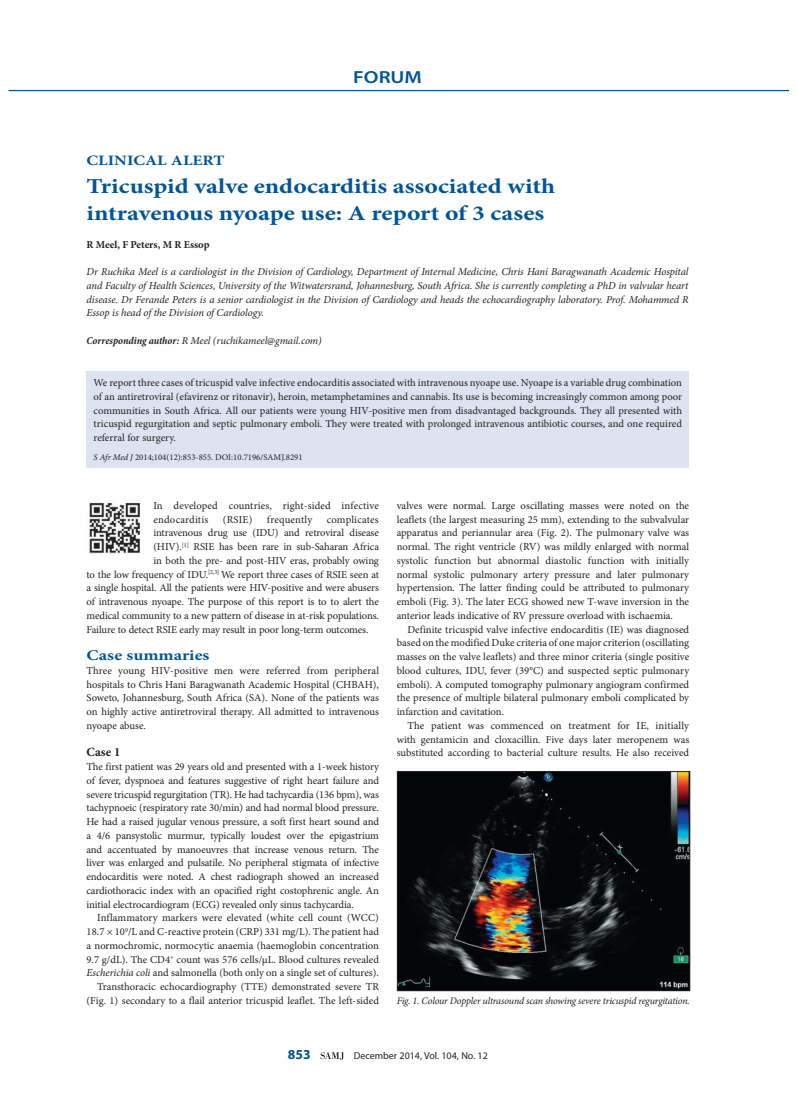
<style>
.page{position:relative;width:797px;height:1105px;background:#fff}
.page>*{position:absolute;margin:0;border:0;box-sizing:border-box;transform-origin:0 0}
.t1{font:700 21.25px/27.5px "Minion Pro";color:#015597;scale:1.2 1}
.t2{font:600 17.5px "Myriad Pro";color:#015597;scale:1.2 1}
.t3{font:700 15px "Minion Pro";color:#015597;scale:1.2 1}
.t4{font:700 14.38px "Minion Pro";color:#015597;scale:1.2 1}
.t5{font:700 13.75px "Myriad Pro";color:#015597}
.t6{font:700 12.5px "Minion Pro";color:#231f20}
.t7{font:10.62px/13.8px "Minion Pro";letter-spacing:-.005em;color:#231f20;text-align:justify}
.t8{font:italic 10.62px/13.8px "Minion Pro";letter-spacing:-.005em;color:#231f20;text-align:justify}
.t9{font:700 10.62px "Minion Pro";color:#231f20}
.t10{font:10.62px "Minion Pro";letter-spacing:.015em;color:#231f20}
.t11{font:10.62px "Minion Pro";letter-spacing:.02em;color:#231f20}
.t12{font:italic 10px "Minion Pro";letter-spacing:-.02em;color:#231f20}
.t13{font:10px "Myriad Pro";color:#231f20}
.t14{font:8.75px "Minion Pro";color:#231f20}
.s1{font-weight:700;font-stretch:condensed}
.s2{font-style:italic}
</style>
<div class="page">
<hr style="left:9px;top:90px;width:779px;height:1px;background:#015597">
<div style="left:86px;top:371px;width:603px;height:97px;background:#dde3f0"></div>
<img style="left:89px;top:502px;width:51px;height:52px">
<img style="left:399px;top:773px;width:289px;height:216px">
<div style="left:397px;top:771px;width:293px;height:220px;border:1px solid #231f20"></div>
<svg style="left:320px;top:1052px;width:24px;height:8px"></svg>
<h2 class="t2" style="left:353px;top:66px;width:59px">FORUM</h2>
<h3 class="t4" style="left:86px;top:150px;width:116px">CLINICAL ALERT</h3>
<h1 class="t1" style="left:86px;top:172px;width:392px">Tricuspid valve endocarditis associated with intravenous nyoape use: A report of 3 cases</h1>
<p class="t9" style="left:86px;top:237px;width:124px">R Meel, F Peters, M R Essop</p>
<p class="t8" style="left:86px;top:265px;width:603px">Dr Ruchika Meel is a cardiologist in the Division of Cardiology, Department of Internal Medicine, Chris Hani Baragwanath Academic Hospital and Faculty of Health Sciences, University of the Witwatersrand, Johannesburg, South Africa. She is currently completing a PhD in valvular heart disease. Dr Ferande Peters is a senior cardiologist in the Division of Cardiology and heads the echocardiography laboratory. Prof. Mohammed R Essop is head of the Division of Cardiology.</p>
<p class="t8" style="left:86px;top:333px;width:237px"><span class="s1">Corresponding author:</span> R Meel (ruchikameel@gmail.com)</p>
<p class="t7" style="left:94px;top:376px;width:590px">We report three cases of tricuspid valve infective endocarditis associated with intravenous nyoape use. Nyoape is a variable drug combination of an antiretroviral (efavirenz or ritonavir), heroin, metamphetamines and cannabis. Its use is becoming increasingly common among poor communities in South Africa. All our patients were young HIV-positive men from disadvantaged backgrounds. They all presented with tricuspid regurgitation and septic pulmonary emboli. They were treated with prolonged intravenous antibiotic courses, and one required referral for surgery.</p>
<p class="t14" style="left:94px;top:451px;width:210px"><span class="s2">S Afr Med J</span> 2014;104(12):853-855. DOI:10.7196/SAMJ.8291</p>
<p class="t7" style="left:153px;top:499px;width:227px">In developed countries, right-sided infective endocarditis</p>
<p class="t7" style="left:223px;top:512px;width:31px">(RSIE)</p>
<p class="t11" style="left:267px;top:512px;width:47px">frequently</p>
<p class="t10" style="left:327px;top:512px;width:54px">complicates</p>
<p class="t7" style="left:153px;top:526px;width:227px">intravenous drug use (IDU) and retroviral disease</p>
<p class="t7" style="left:153px;top:540px;width:227px">(HIV).<sup>[1]</sup> RSIE has been rare in sub-Saharan Africa</p>
<p class="t7" style="left:153px;top:554px;width:227px">in both the pre- and post-HIV eras, probably owing</p>
<p class="t7" style="left:86px;top:567px;width:294px">to the low frequency of IDU.<sup>[2,3]</sup> We report three cases of RSIE seen at</p>
<p class="t7" style="left:86px;top:581px;width:294px">a single hospital. All the patients were HIV-positive and were abusers</p>
<p class="t7" style="left:86px;top:595px;width:294px">of intravenous nyoape. The purpose of this report is to to alert the</p>
<p class="t7" style="left:86px;top:609px;width:294px">medical community to a new pattern of disease in at-risk populations.</p>
<p class="t7" style="left:86px;top:622px;width:283px">Failure to detect RSIE early may result in poor long-term outcomes.</p>
<h3 class="t3" style="left:86px;top:645px;width:104px">Case summaries</h3>
<p class="t7" style="left:86px;top:664px;width:294px">Three young HIV-positive men were referred from peripheral hospitals to Chris Hani Baragwanath Academic Hospital (CHBAH), Soweto, Johannesburg, South Africa (SA). None of the patients was on highly active antiretroviral therapy. All admitted to intravenous nyoape abuse.</p>
<p class="t6" style="left:86px;top:744px;width:35px">Case 1</p>
<p class="t7" style="left:86px;top:760px;width:294px">The first patient was 29 years old and presented with a 1-week history of fever, dyspnoea and features suggestive of right heart failure and severe tricuspid regurgitation (TR). He had tachycardia (136 bpm), was tachypnoeic (respiratory rate 30/min) and had normal blood pressure.<br>He had a raised jugular venous pressure, a soft first heart sound and a 4/6 pansystolic murmur, typically loudest over the epigastrium and accentuated by manoeuvres that increase venous return. The liver was enlarged and pulsatile. No peripheral stigmata of infective endocarditis were noted. A chest radiograph showed an increased cardiothoracic index with an opacified right costophrenic angle. An initial electrocardiogram (ECG) revealed only sinus tachycardia.</p>
<p class="t7" style="left:86px;top:911px;width:294px;text-align:right">Inflammatory markers were elevated (white cell count (WCC)<br>18.7 × 10<sup>9</sup>/L and C-reactive protein (CRP) 331 mg/L). The patient had a normochromic, normocytic anaemia (haemoglobin concentration 9.7 g/dL). The CD4<sup>+</sup> count was 576 cells/µL. Blood cultures revealed <span class="s2">Escherichia coli</span> and salmonella (both only on a single set of cultures).<br>Transthoracic echocardiography (TTE) demonstrated severe TR (Fig. 1) secondary to a flail anterior tricuspid leaflet. The left-sided</p>
<p class="t7" style="left:397px;top:499px;width:294px">valves were normal. Large oscillating masses were noted on the leaflets (the largest measuring 25 mm), extending to the subvalvular apparatus and periannular area (Fig. 2). The pulmonary valve was normal. The right ventricle (RV) was mildly enlarged with normal systolic function but abnormal diastolic function with initially normal systolic pulmonary artery pressure and later pulmonary hypertension. The latter finding could be attributed to pulmonary emboli (Fig. 3). The later ECG showed new T-wave inversion in the anterior leads indicative of RV pressure overload with ischaemia.</p>
<p class="t7" style="left:397px;top:622px;width:294px;text-indent:11px">Definite tricuspid valve infective endocarditis (IE) was diagnosed based on the modified Duke criteria of one major criterion (oscillating masses on the valve leaflets) and three minor criteria (single positive blood cultures, IDU, fever (39°C) and suspected septic pulmonary emboli). A computed tomography pulmonary angiogram confirmed the presence of multiple bilateral pulmonary emboli complicated by infarction and cavitation.</p>
<p class="t7" style="left:397px;top:719px;width:294px;text-indent:11px">The patient was commenced on treatment for IE, initially with gentamicin and cloxacillin. Five days later meropenem was substituted according to bacterial culture results. He also received</p>
<p class="t12" style="left:397px;top:994px;width:295px">Fig. 1. Colour Doppler ultrasound scan showing severe tricuspid regurg itation.</p>
<p class="t5" style="left:288px;top:1045px;width:24px">853</p>
<p class="t13" style="left:354px;top:1049px;width:136px">December 2014, Vol. 104, No. 12</p>
</div>
